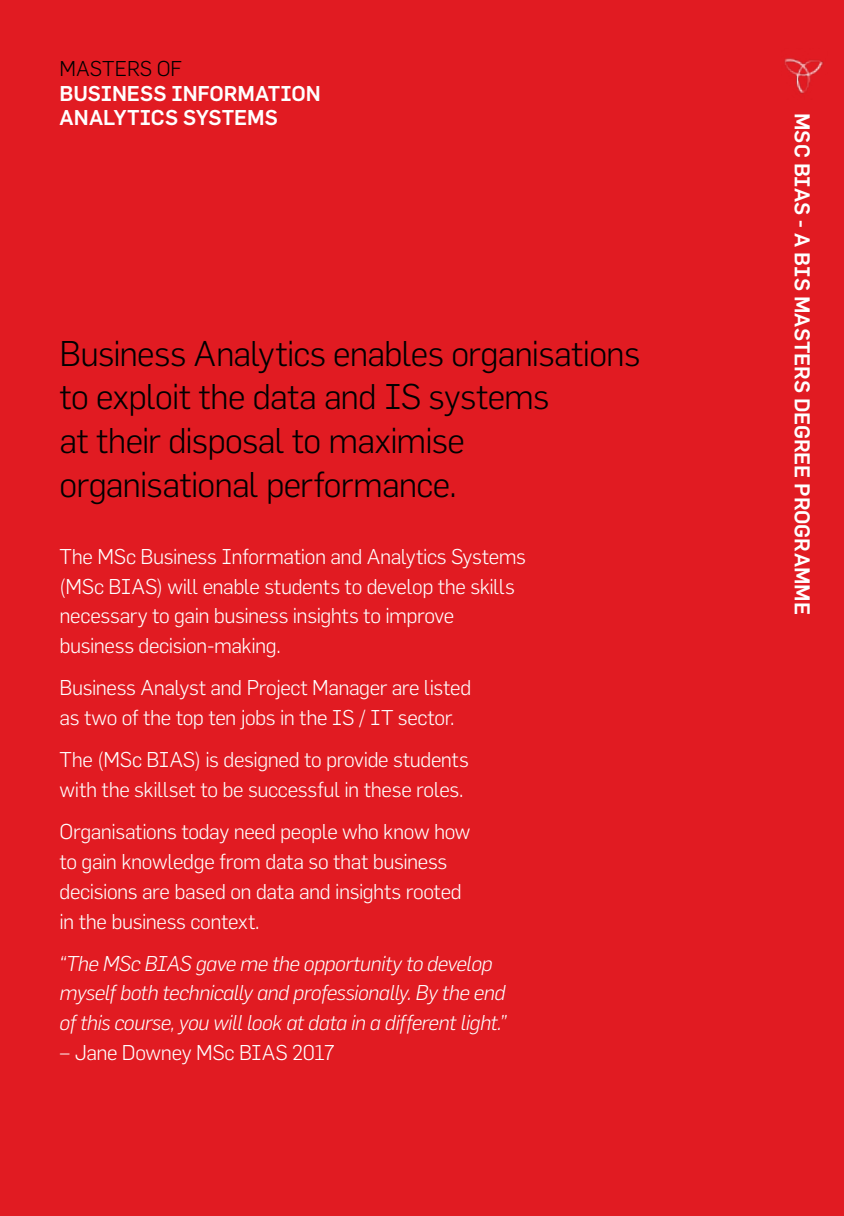
<style>
.page{position:relative;width:844px;height:1216px;background:#fff}
.page>*{position:absolute;margin:0;border:0;box-sizing:border-box;transform-origin:0 0}
.t1{font:300 35px/43.8px "Flama";letter-spacing:-.025em;color:#000}
.t2{font:300 21px/29.8px "Flama";letter-spacing:-.02em;color:#fff}
.t3{font:italic 300 21px/29.8px "Flama";letter-spacing:-.025em;color:#fff}
.t4{font:500 21px/24.5px "Flama";letter-spacing:-.005em;color:#fff}
.t5{font:300 21px "Flama";color:#000}
</style>
<div class="page">
<div style="left:0;top:0;width:843px;height:1215px;background:#e11b22"></div>
<img style="left:784px;top:58px;width:39px;height:36px">
<p class="t5" style="left:60px;top:57px;width:124px">MASTERS OF</p>
<p class="t4" style="left:60px;top:81px;width:262px">BUSINESS INFORMATION<br>ANALYTICS SYSTEMS</p>
<h1 class="t1" style="left:60px;top:331px;width:582px">Business Analytics enables organisations to exploit the data and IS systems<br>at their disposal to maximise organisational performance.</h1>
<p class="t2" style="left:60px;top:541px;width:468px">The MSc Business Information and Analytics Systems (MSc BIAS) will enable students to develop the skills necessary to gain business insights to improve business decision-making.</p>
<p class="t2" style="left:60px;top:672px;width:413px">Business Analyst and Project Manager are listed as two of the top ten jobs in the IS / IT sector.</p>
<p class="t2" style="left:60px;top:744px;width:411px">The (MSc BIAS) is designed to provide students with the skillset to be successful in these roles.</p>
<p class="t2" style="left:60px;top:816px;width:412px">Organisations today need people who know how to gain knowledge from data so that business decisions are based on data and insights rooted in the business context.</p>
<p class="t3" style="left:60px;top:948px;width:449px">“The MSc BIAS gave me the opportunity to develop myself both technically and professionally. By the end of this course, you will look at data in a different light.”</p>
<p class="t2" style="left:60px;top:1037px;width:276px">– Jane Downey MSc BIAS 2017</p>
<p class="t4" style="left:815px;top:113px;width:503px;rotate:90deg">MSC BIAS - A BIS MASTERS DEGREE PROGRAMME</p>
</div>
